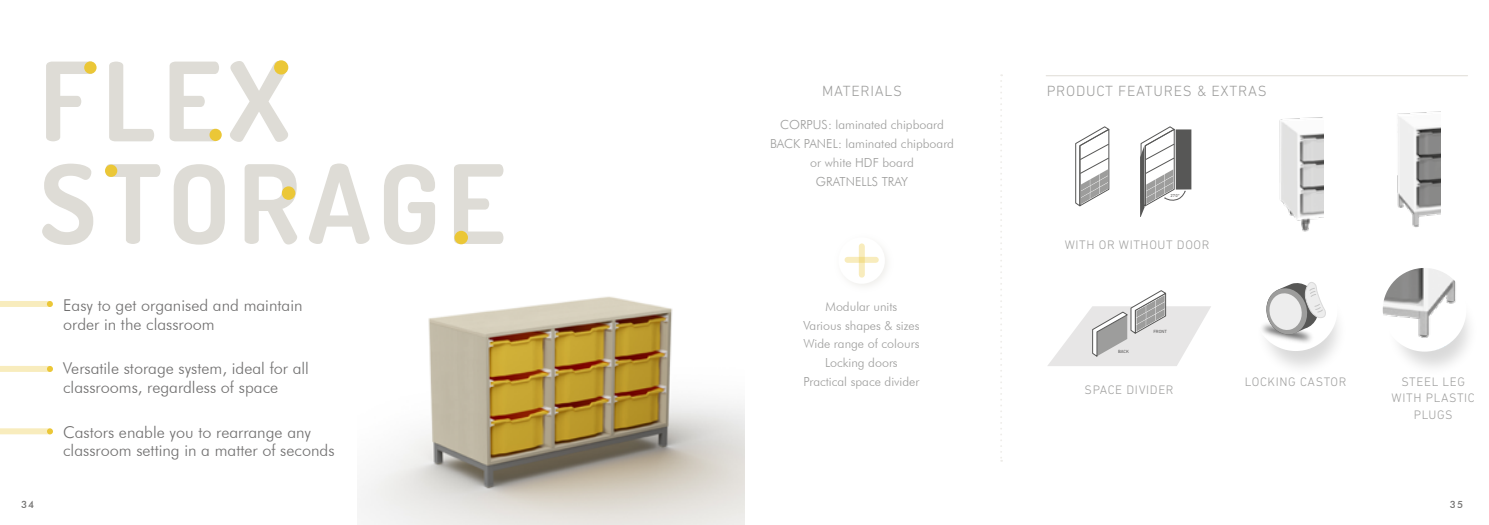
<style>
.page{position:relative;width:1489px;height:525px;background:#fff}
.page>*{position:absolute;margin:0;border:0;box-sizing:border-box;transform-origin:0 0}
.t1{font:700 109px/102.5px "Dosis";letter-spacing:.07em;color:#dedcd6}
.t2{font:300 16.25px/18.8px "Futura BT";color:#706f6f}
.t3{font:300 15px "DIN Next LT Pro";letter-spacing:.05em;color:#9d9d9c}
.t4{font:300 12.5px/18.8px "Futura BT";color:#9d9d9c;text-align:center}
.t5{font:300 12.5px/16.2px "DIN Next LT Pro";letter-spacing:.05em;color:#9d9d9c;text-align:center}
.t6{font:500 10px "Futura BT";color:#71706f}
.t7{font:4.62px "DIN Next LT Pro";color:#585757}
.t8{font:4.38px "DIN Next LT Pro";color:#585757}
</style>
<div class="page">
<div style="left:1255px;top:284px;width:92px;height:92px;background:#000;opacity:.15"></div>
<div style="left:1385px;top:284px;width:93px;height:93px;background:#000;opacity:.15"></div>
<hr style="left:1046px;top:75px;width:421px;height:1px;background:#dfdcd6">
<div style="left:1253px;top:267px;width:84px;height:84px;background:#fff;border-radius:50%"></div>
<img style="left:1382px;top:268px;width:84px;height:83px;border-radius:42px">
<img style="left:1255px;top:284px;width:72px;height:65px">
<svg style="left:1263px;top:282px;width:63px;height:54px"></svg>
<img style="left:1279px;top:117px;width:43px;height:115px">
<img style="left:1397px;top:111px;width:43px;height:117px">
<svg style="left:1000px;top:74px;width:2px;height:387px"></svg>
<div style="left:1175px;top:129px;width:16px;height:60px;background:#575756"></div>
<svg style="left:1075px;top:126px;width:34px;height:80px"></svg>
<svg style="left:1140px;top:126px;width:45px;height:90px"></svg>
<svg style="left:1048px;top:290px;width:163px;height:76px"></svg>
<img style="left:357px;top:296px;width:387px;height:228px">
<div style="left:274px;top:60px;width:14px;height:14px;background:#ebc737;border-radius:50%"></div>
<div style="left:84px;top:61px;width:13px;height:13px;background:#ebc737;border-radius:50%"></div>
<div style="left:209px;top:129px;width:13px;height:12px;background:#ebc737;border-radius:50%"></div>
<div style="left:105px;top:164px;width:12px;height:13px;background:#ebc737;border-radius:50%"></div>
<div style="left:282px;top:186px;width:13px;height:14px;background:#ebc737;border-radius:50%"></div>
<div style="left:454px;top:231px;width:14px;height:13px;background:#ebc737;border-radius:50%"></div>
<div style="left:0;top:301px;width:51px;height:6px;background:#f8ecbd"></div>
<div style="left:0;top:365px;width:51px;height:7px;background:#f8ecbd"></div>
<div style="left:0;top:428px;width:51px;height:6px;background:#f8ecbd"></div>
<svg style="left:47px;top:301px;width:6px;height:6px"></svg>
<svg style="left:47px;top:365px;width:6px;height:7px"></svg>
<svg style="left:47px;top:428px;width:6px;height:6px"></svg>
<div style="left:847px;top:257px;width:28px;height:6px;background:#f8ecbd"></div>
<svg style="left:858px;top:246px;width:6px;height:28px"></svg>
<h1 class="t1" style="left:40px;top:48px;width:467px">FLEX<br>STORAGE</h1>
<p class="t2" style="left:63px;top:295px;width:241px">Easy to get organised and maintain order in the classroom</p>
<p class="t2" style="left:63px;top:358px;width:247px">Versatile storage system, ideal for all classrooms, regardless of space</p>
<p class="t2" style="left:63px;top:422px;width:273px">Castors enable you to rearrange any classroom setting in a matter of seconds</p>
<p class="t3" style="left:822px;top:82px;width:82px">MATERIALS</p>
<p class="t3" style="left:1046px;top:82px;width:221px">PRODUCT FEATURES &amp; EXTRAS</p>
<p class="t4" style="left:770px;top:115px;width:185px">CORPUS: laminated chipboard<br>BACK PANEL: laminated chipboard or white HDF board<br>GRATNELLS TRAY</p>
<p class="t4" style="left:803px;top:297px;width:118px">Modular units<br>Various shapes &amp; sizes<br>Wide range of colours<br>Locking doors<br>Practical space divider</p>
<p class="t8" style="left:1170px;top:193px;width:11px">270°</p>
<p class="t5" style="left:1064px;top:236px;width:146px">WITH OR WITHOUT DOOR</p>
<p class="t7" style="left:1117px;top:348px;width:12px">BACK</p>
<p class="t7" style="left:1153px;top:328px;width:15px">FRONT</p>
<p class="t5" style="left:1084px;top:381px;width:90px">SPACE DIVIDER</p>
<p class="t5" style="left:1244px;top:373px;width:103px">LOCKING CASTOR</p>
<p class="t5" style="left:1391px;top:373px;width:85px">STEEL LEG<br>WITH PLASTIC<br>PLUGS</p>
<p class="t6" style="left:21px;top:498px;width:15px">34</p>
<p class="t6" style="left:1449px;top:498px;width:15px">35</p>
</div>
